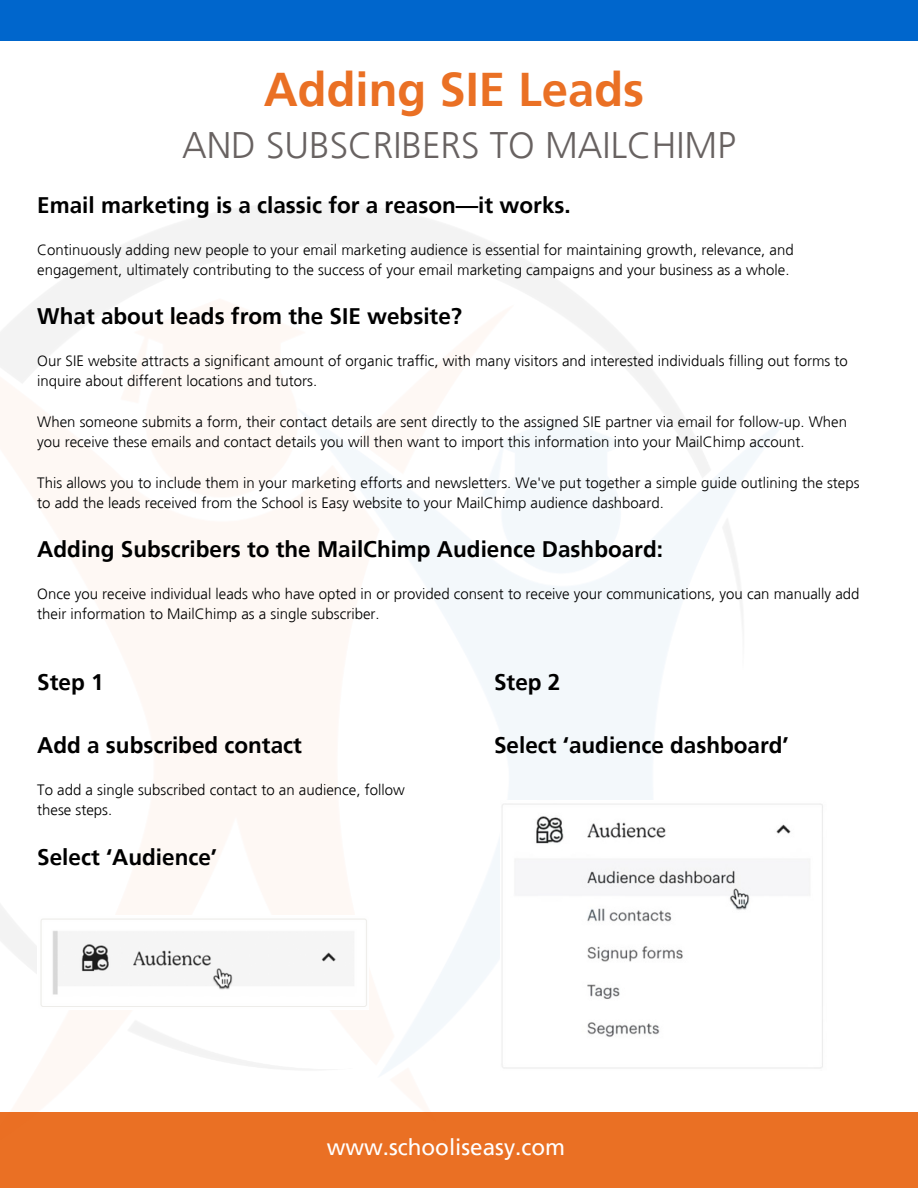
<style>
.page{position:relative;width:918px;height:1188px;background:#fff}
.page>*{position:absolute;margin:0;border:0;box-sizing:border-box;transform-origin:0 0}
.t1{font:700 47.25px "Frutiger";color:#ea7024}
.t2{font:300 36.9px "Frutiger";color:#686261}
.t3{font:700 22.5px "Frutiger";color:#000}
.t4{font:22.5px "Frutiger LT Pro";color:#fff}
.t5{font:300 15px/20.2px "Frutiger";color:#000}
</style>
<div class="page">
<div style="left:0;top:0;width:918px;height:41px;background:#06c"></div>
<div style="left:0;top:1113px;width:918px;height:75px;background:#ea7024"></div>
<img style="left:0;top:203px;width:889px;height:910px">
<img style="left:37px;top:915px;width:331px;height:95px">
<img style="left:500px;top:801px;width:327px;height:270px">
<h3 class="t1" style="left:264px;top:62px;width:382px">Adding SIE Leads</h3>
<p class="t2" style="left:182px;top:130px;width:555px">AND SUBSCRIBERS TO MAILCHIMP</p>
<h3 class="t3" style="left:37px;top:192px;width:535px">Email marketing is a classic for a reason—it works.</h3>
<h3 class="t5" style="left:37px;top:241px;width:758px">Continuously adding new people to your email marketing audience is essential for maintaining growth, relevance, and engagement, ultimately contributing to the success of your email marketing campaigns and your business as a whole.</h3>
<p class="t3" style="left:37px;top:303px;width:426px">What about leads from the SIE website?</p>
<h3 class="t5" style="left:37px;top:352px;width:812px">Our SIE website attracts a significant amount of organic traffic, with many visitors and interested individuals filling out forms to inquire about different locations and tutors.</h3>
<p class="t5" style="left:37px;top:413px;width:811px">When someone submits a form, their contact details are sent directly to the assigned SIE partner via email for follow-up. When you receive these emails and contact details you will then want to import this information into your MailChimp account.</p>
<h3 class="t5" style="left:37px;top:473px;width:824px">This allows you to include them in your marketing efforts and newsletters. We've put together a simple guide outlining the steps to add the leads received from the School is Easy website to your MailChimp audience dashboard.</h3>
<h3 class="t3" style="left:37px;top:536px;width:627px">Adding Subscribers to the MailChimp Audience Dashboard:</h3>
<p class="t5" style="left:37px;top:585px;width:824px">Once you receive individual leads who have opted in or provided consent to receive your communications, you can manually add their information to MailChimp as a single subscriber.</p>
<p class="t3" style="left:37px;top:669px;width:68px">Step 1</p>
<p class="t3" style="left:37px;top:732px;width:266px">Add a subscribed contact</p>
<p class="t5" style="left:37px;top:781px;width:369px">To add a single subscribed contact to an audience, follow these steps.</p>
<h3 class="t3" style="left:37px;top:844px;width:181px">Select ‘Audience’</h3>
<p class="t3" style="left:494px;top:669px;width:68px">Step 2</p>
<p class="t3" style="left:494px;top:732px;width:296px">Select ‘audience dashboard’</p>
<h3 class="t4" style="left:327px;top:1133px;width:240px">www.schooliseasy.com</h3>
</div>
